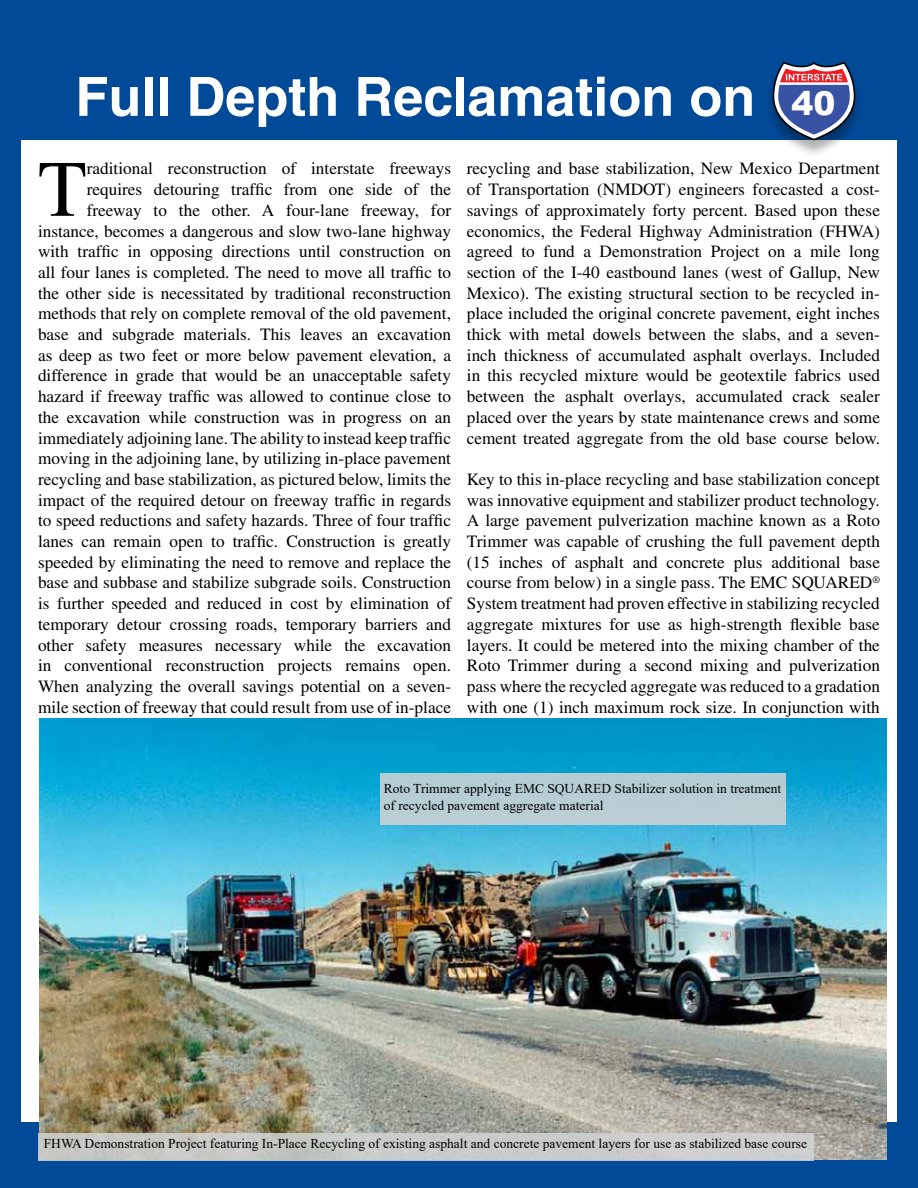
<style>
.page{position:relative;width:918px;height:1188px;background:#004a98}
.page>*{position:absolute;margin:0;border:0;box-sizing:border-box;transform-origin:0 0}
.t1{font:79.8px "Times";color:#000}
.t2{font:700 54px "Helvetica";color:#fff}
.t3{font:17.25px/20.7px "Times";color:#000;text-align:justify}
.t4{font:13.5px/16.2px "Times New Roman";color:#000}
.s1{font-family:"Arial";font-weight:900;font-size:32.85px}
</style>
<div class="page">
<div style="left:18px;top:126px;width:884px;height:996px;background:#fff"></div>
<div style="left:14px;top:23px;width:890px;height:117px;background:#004a98"></div>
<div style="left:14px;top:23px;width:7px;height:1152px;background:#004a98"></div>
<div style="left:897px;top:23px;width:7px;height:1152px;background:#004a98"></div>
<img style="left:39px;top:719px;width:848px;height:441px">
<div style="left:38px;top:1133px;width:775px;height:27px;background:#cacbca"></div>
<div style="left:765px;top:65px;width:99px;height:93px;background:#000;opacity:.3"></div>
<svg style="left:772px;top:61px;width:84px;height:81px;background:#61699a"></svg>
<div style="left:380px;top:773px;width:406px;height:52px;background:#b8cdd4"></div>
<h2 class="t2" style="left:75px;top:64px;width:762px">Full Depth Reclamation on <span class="s1">40</span></h2>
<p class="t3" style="left:38px;top:158px;width:415px;text-align:right">raditional reconstruction of interstate freeways requires detouring traffic from one side of the freeway to the other. A four-lane freeway, for instance, becomes a dangerous and slow two-lane highway with traffic in opposing directions until construction on all four lanes is completed. The need to move all traffic to the other side is necessitated by traditional reconstruction methods that rely on complete removal of the old pavement, base and subgrade materials. This leaves an excavation as deep as two feet or more below pavement elevation, a difference in grade that would be an unacceptable safety hazard if freeway traffic was allowed to continue close to the excavation while construction was in progress on an immediately adjoining lane. The ability to instead keep traffic moving in the adjoining lane, by utilizing in-place pavement recycling and base stabilization, as pictured below, limits the impact of the required detour on freeway traffic in regards to speed reductions and safety hazards. Three of four traffic lanes can remain open to traffic. Construction is greatly speeded by eliminating the need to remove and replace the base and subbase and stabilize subgrade soils. Construction is further speeded and reduced in cost by elimination of temporary detour crossing roads, temporary barriers and other safety measures necessary while the excavation in conventional reconstruction projects remains open.<br>When analyzing the overall savings potential on a seven&shy;mile section of freeway that could result from use of in-place</p>
<p class="t3" style="left:467px;top:158px;width:415px">recycling and base stabilization, New Mexico Department of Transportation (NMDOT) engineers forecasted a cost&shy;savings of approximately forty percent. Based upon these economics, the Federal Highway Administration (FHWA) agreed to fund a Demonstration Project on a mile long section of the I-40 eastbound lanes (west of Gallup, New Mexico). The existing structural section to be recycled in&shy;place included the original concrete pavement, eight inches thick with metal dowels between the slabs, and a seven&shy;inch thickness of accumulated asphalt overlays. Included in this recycled mixture would be geotextile fabrics used between the asphalt overlays, accumulated crack sealer placed over the years by state maintenance crews and some cement treated aggregate from the old base course below.</p>
<h1 class="t1" style="left:38px;top:144px;width:50px">T</h1>
<p class="t3" style="left:467px;top:469px;width:415px">Key to this in-place recycling and base stabilization concept was innovative equipment and stabilizer product technology.<br>A large pavement pulverization machine known as a Roto Trimmer was capable of crushing the full pavement depth (15 inches of asphalt and concrete plus additional base course from below) in a single pass. The EMC SQUARED<sup>® </sup>System treatment had proven effective in stabilizing recycled aggregate mixtures for use as high-strength flexible base layers. It could be metered into the mixing chamber of the Roto Trimmer during a second mixing and pulverization pass where the recycled aggregate was reduced to a gradation with one (1) inch maximum rock size. In conjunction with</p>
<p class="t4" style="left:384px;top:780px;width:399px">Roto Trimmer applying EMC SQUARED Stabilizer solution in treatment of recycled pavement aggregate material</p>
<p class="t4" style="left:44px;top:1135px;width:765px">FHWA Demonstration Project featuring In-Place Recycling of existing asphalt and concrete pavement layers for use as stabilized base course</p>
</div>
